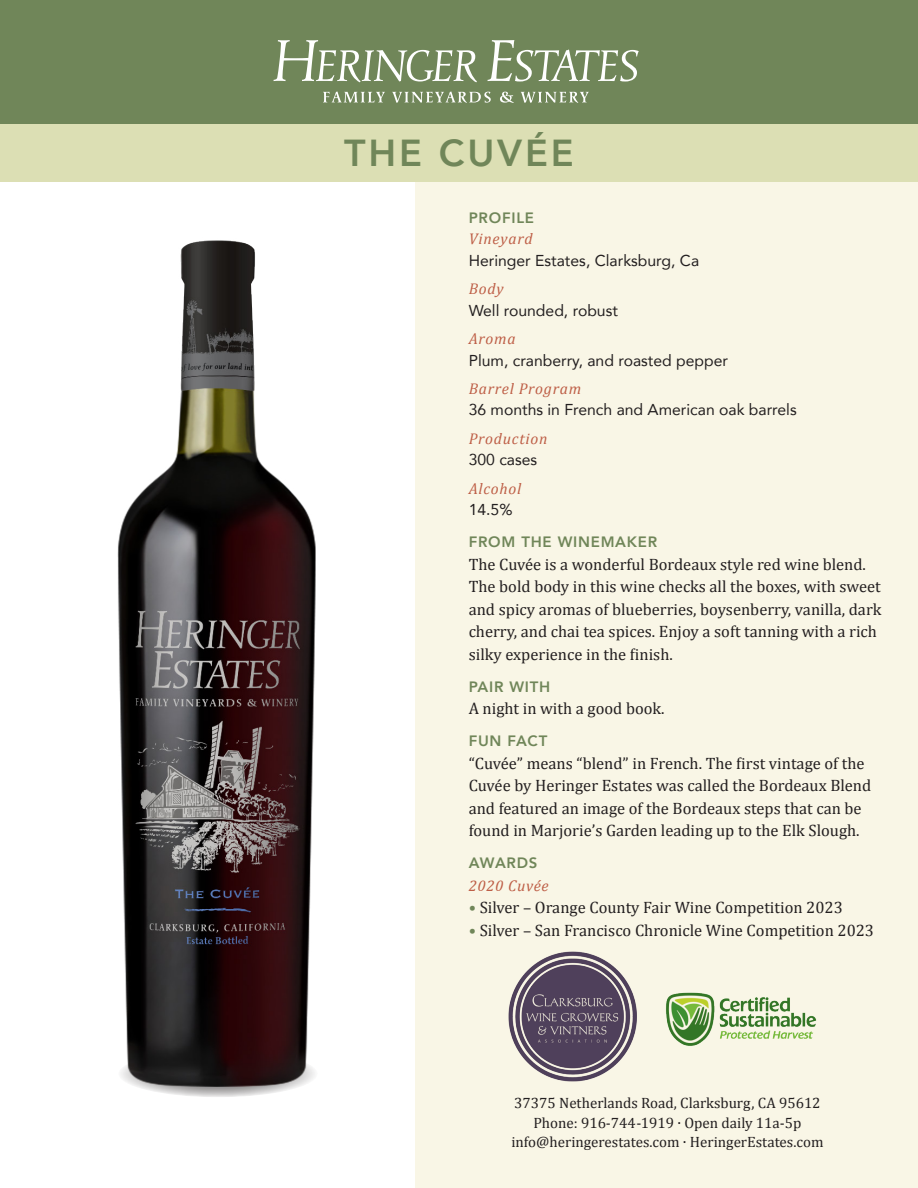
<style>
.page{position:relative;width:918px;height:1188px;background:#fff}
.page>*{position:absolute;margin:0;border:0;box-sizing:border-box;transform-origin:0 0}
.t1{font:800 37.5px "Avenir";letter-spacing:.075em;color:#708659}
.body{font:16.5px/22.5px "Cambria";color:#231f20}
.Profile{font:15.75px "Avenir";color:#231f20}
.Profile-2{font:italic 15.6px "Cambria";letter-spacing:.05em;color:#be5f47}
.body-2{font:italic 15.6px "Cambria";letter-spacing:.04em;color:#be5f47}
.t2{font:15px "Cambria";color:#231f20}
.Paragraph_Style_1{font:800 15px "Avenir";letter-spacing:.05em;color:#708659}
.s1{color:#708659}
</style>
<div class="page">
<div style="left:416px;top:1px;width:502px;height:1187px;background:#f9f6e6"></div>
<div style="left:0;top:110px;width:918px;height:71px;background:#dcdfb4"></div>
<img style="left:117px;top:240px;width:199px;height:857px">
<div style="left:0;top:0;width:918px;height:123px;background:#708659"></div>
<svg style="left:274px;top:40px;width:203px;height:42px"></svg>
<svg style="left:488px;top:40px;width:151px;height:42px"></svg>
<svg style="left:323px;top:92px;width:62px;height:11px"></svg>
<svg style="left:392px;top:92px;width:99px;height:11px"></svg>
<svg style="left:500px;top:92px;width:14px;height:11px"></svg>
<svg style="left:521px;top:92px;width:68px;height:11px"></svg>
<img style="left:508px;top:951px;width:309px;height:131px">
<p class="t1" style="left:344px;top:124px;width:231px">THE CUVÉE</p>
<p class="Paragraph_Style_1" style="left:469px;top:206px;width:67px">PROFILE</p>
<p class="Profile-2" style="left:469px;top:229px;width:65px">Vineyard</p>
<p class="Profile" style="left:469px;top:248px;width:232px">Heringer Estates, Clarksburg, Ca</p>
<p class="Profile-2" style="left:469px;top:279px;width:36px">Body</p>
<p class="Profile" style="left:469px;top:298px;width:151px">Well rounded, robust</p>
<p class="Profile-2" style="left:469px;top:329px;width:48px">Aroma</p>
<p class="Profile" style="left:469px;top:347px;width:261px">Plum, cranberry, and roasted pepper</p>
<p class="Profile-2" style="left:469px;top:379px;width:114px">Barrel Program</p>
<p class="Profile" style="left:469px;top:397px;width:330px">36 months in French and American oak barrels</p>
<p class="Profile-2" style="left:469px;top:429px;width:80px">Production</p>
<p class="Profile" style="left:469px;top:447px;width:70px">300 cases</p>
<p class="Profile-2" style="left:469px;top:479px;width:54px">Alcohol</p>
<p class="Profile" style="left:469px;top:497px;width:45px">14.5%</p>
<p class="Paragraph_Style_1" style="left:469px;top:530px;width:190px">FROM THE WINEMAKER</p>
<p class="body" style="left:469px;top:553px;width:414px">The Cuvée is a wonderful Bordeaux style red wine blend.<br>The bold body in this wine checks all the boxes, with sweet and spicy aromas of blueberries, boysenberry, vanilla, dark cherry, and chai tea spices. Enjoy a soft tanning with a rich silky experience in the finish.</p>
<p class="Paragraph_Style_1" style="left:469px;top:675px;width:83px">PAIR WITH</p>
<p class="body" style="left:469px;top:697px;width:197px">A night in with a good book.</p>
<p class="Paragraph_Style_1" style="left:469px;top:730px;width:80px">FUN FACT</p>
<p class="body" style="left:469px;top:752px;width:404px">“Cuvée” means “blend” in French. The first vintage of the Cuvée by Heringer Estates was called the Bordeaux Blend and featured an image of the Bordeaux steps that can be found in Marjorie’s Garden leading up to the Elk Slough.</p>
<p class="Paragraph_Style_1" style="left:469px;top:852px;width:70px">AWARDS</p>
<p class="body-2" style="left:469px;top:876px;width:81px">2020 Cuvée</p>
<p class="body" style="left:469px;top:897px;width:376px"><span class="s1">•</span> Silver – Orange County Fair Wine Competition 2023</p>
<p class="body" style="left:469px;top:919px;width:407px"><span class="s1">•</span> Silver – San Francisco Chronicle Wine Competition 2023</p>
<p class="t2" style="left:514px;top:1094px;width:308px">37375 Netherlands Road, Clarksburg, CA 95612</p>
<p class="t2" style="left:533px;top:1114px;width:270px">Phone: 916-744-1919 ∙ Open daily 11a-5p</p>
<p class="t2" style="left:511px;top:1133px;width:314px">info@heringerestates.com ∙ HeringerEstates.com</p>
</div>
